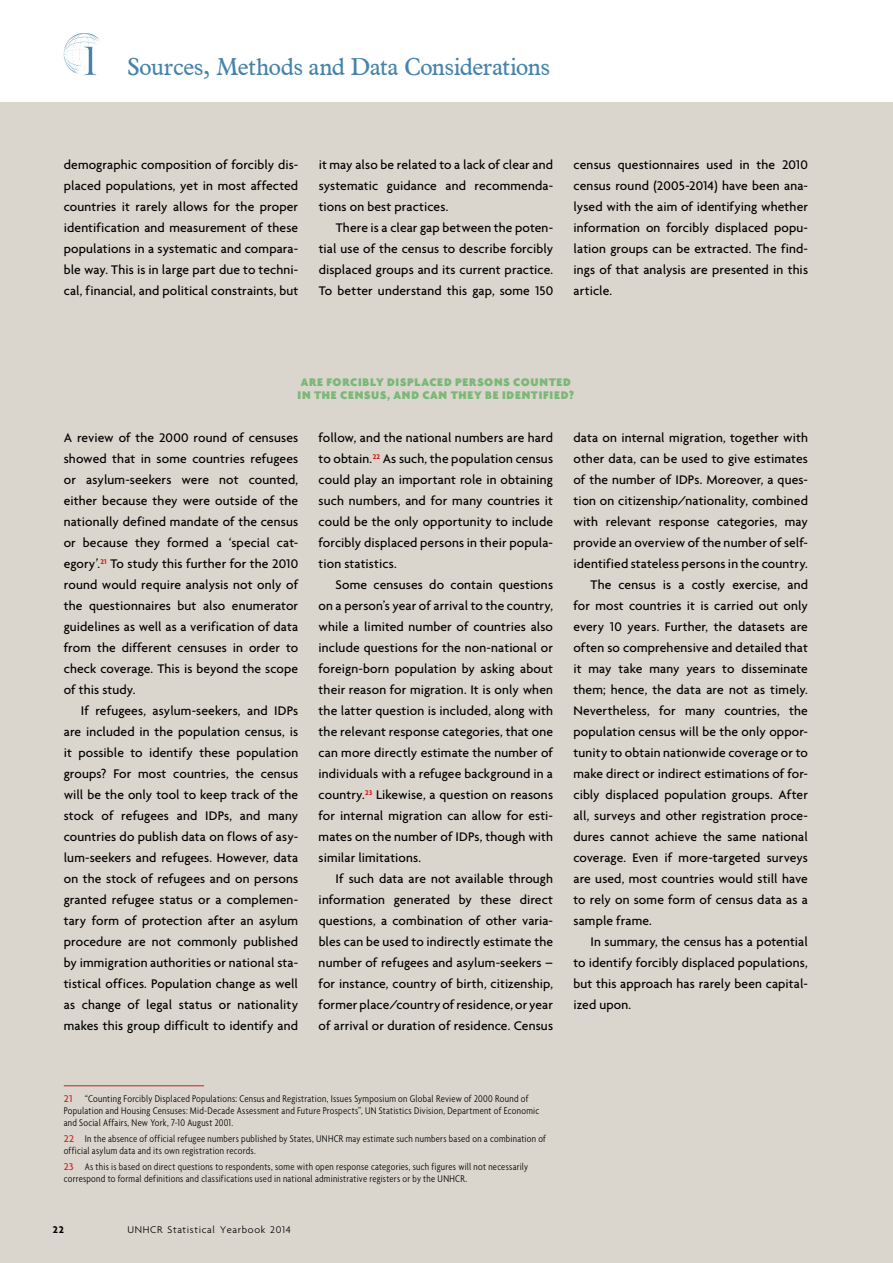
<style>
.page{position:relative;width:893px;height:1263px;background:#fff}
.page>*{position:absolute;margin:0;border:0;box-sizing:border-box;transform-origin:0 0}
.t1{font:24px "News Plantin";letter-spacing:-.005em;color:#4683aa}
.t2{font:500 13.5px/21px "Agenda";letter-spacing:.01em;color:#000;text-align:justify}
.t3{font:900 12px/13.5px "Agenda";letter-spacing:.065em;color:#7ab877}
.t4{font:300 condensed 10.5px/12px "Agenda";letter-spacing:.025em;color:#000}
.t5{font:300 10.5px "Agenda";letter-spacing:.06em;color:#000}
.t6{font:700 10.5px "Agenda";color:#000}
.s1{font-weight:500;font-stretch:normal;color:#d71920}
</style>
<div class="page">
<div style="left:0;top:102px;width:893px;height:1161px;background:#dbd6cd"></div>
<hr style="left:64px;top:1085px;width:140px;height:1px;background:#d71920">
<svg style="left:64px;top:33px;width:36px;height:42px"></svg>
<h1 class="t1" style="left:127px;top:52px;width:424px">Sources, Methods and Data Considerations</h1>
<p class="t2" style="left:64px;top:154px;width:236px">demographic composition of forcibly dis&shy;placed populations, yet in most affected countries it rarely allows for the proper identification and measurement of these populations in a systematic and compara&shy;ble way. This is in large part due to techni&shy;cal, financial, and political constraints, but</p>
<p class="t2" style="left:319px;top:154px;width:236px">it may also be related to a lack of clear and systematic guidance and recommenda&shy;tions on best practices.</p>
<p class="t2" style="left:319px;top:217px;width:236px;text-indent:17px">There is a clear gap between the poten&shy;tial use of the census to describe forcibly displaced groups and its current practice.<br>To better understand this gap, some 150</p>
<p class="t2" style="left:574px;top:154px;width:236px">census questionnaires used in the 2010 census round (2005-2014) have been ana&shy;lysed with the aim of identifying whether information on forcibly displaced popu&shy;lation groups can be extracted. The find&shy;ings of that analysis are presented in this article.</p>
<p class="t3" style="left:298px;top:375px;width:278px">ARE FORCIBLY DISPLACED PERSONS COUNTED<br>IN THE CENSUS, AND CAN THEY BE IDENTIFIED?</p>
<p class="t2" style="left:64px;top:427px;width:236px">A review of the 2000 round of censuses showed that in some countries refugees or asylum-seekers were not counted, either because they were outside of the nationally defined mandate of the census or because they formed a ‘special cat&shy;egory’.<sup>21</sup> To study this further for the 2010 round would require analysis not only of the questionnaires but also enumerator guidelines as well as a verification of data from the different censuses in order to check coverage. This is beyond the scope of this study.</p>
<p class="t2" style="left:64px;top:700px;width:236px;text-indent:17px">If refugees, asylum-seekers, and IDPs are included in the population census, is it possible to identify these population groups? For most countries, the census will be the only tool to keep track of the stock of refugees and IDPs, and many countries do publish data on flows of asy&shy;lum-seekers and refugees. However, data on the stock of refugees and on persons granted refugee status or a complemen&shy;tary form of protection after an asylum procedure are not commonly published by immigration authorities or national sta&shy;tistical offices. Population change as well as change of legal status or nationality makes this group difficult to identify and</p>
<p class="t2" style="left:573px;top:427px;width:236px">data on internal migration, together with</p>
<p class="t2" style="left:573px;top:448px;width:236px">other data, can be used to give estimates</p>
<p class="t2" style="left:573px;top:469px;width:236px">of the number of IDPs. Moreover, a ques-</p>
<p class="t2" style="left:573px;top:490px;width:236px">tion on citizenship/nationality, combined</p>
<p class="t2" style="left:573px;top:511px;width:236px">with relevant response categories, may</p>
<p class="t2" style="left:573px;top:532px;width:236px">provide an overview of the number of self-</p>
<p class="t2" style="left:573px;top:553px;width:236px">identified stateless persons in the country.</p>
<p class="t2" style="left:590px;top:574px;width:219px">The census is a costly exercise, and</p>
<p class="t2" style="left:573px;top:595px;width:236px">for most countries it is carried out only</p>
<p class="t2" style="left:573px;top:616px;width:236px">every 10 years. Further, the datasets are</p>
<p class="t2" style="left:573px;top:637px;width:236px">often so comprehensive and detailed that</p>
<p class="t2" style="left:573px;top:658px;width:236px">it may take many years to disseminate</p>
<p class="t2" style="left:573px;top:679px;width:236px">them; hence, the data are not as timely.</p>
<p class="t2" style="left:573px;top:700px;width:236px">Nevertheless, for many countries, the</p>
<p class="t2" style="left:573px;top:721px;width:236px">population census will be the only oppor-</p>
<p class="t2" style="left:573px;top:742px;width:236px">tunity to obtain nationwide coverage or to</p>
<p class="t2" style="left:573px;top:763px;width:236px">make direct or indirect estimations of for-</p>
<p class="t2" style="left:573px;top:784px;width:236px">cibly displaced population groups. After</p>
<p class="t2" style="left:573px;top:805px;width:236px">all, surveys and other registration proce-</p>
<p class="t2" style="left:573px;top:826px;width:236px">dures cannot achieve the same national</p>
<p class="t2" style="left:573px;top:847px;width:236px">coverage. Even if more-targeted surveys</p>
<p class="t2" style="left:573px;top:868px;width:236px">are used, most countries would still have</p>
<p class="t2" style="left:573px;top:889px;width:236px">to rely on some form of census data as a</p>
<p class="t2" style="left:573px;top:910px;width:80px">sample frame.</p>
<p class="t2" style="left:590px;top:931px;width:219px">In summary, the census has a potential</p>
<p class="t2" style="left:573px;top:952px;width:236px">to identify forcibly displaced populations,</p>
<p class="t2" style="left:573px;top:973px;width:236px">but this approach has rarely been capital-</p>
<p class="t2" style="left:573px;top:994px;width:59px">ized upon.</p>
<p class="t2" style="left:319px;top:427px;width:236px">follow, and the national numbers are hard to obtain.<sup>22</sup> As such, the population census could play an important role in obtaining such numbers, and for many countries it could be the only opportunity to include forcibly displaced persons in their popula&shy;tion statistics.</p>
<p class="t2" style="left:319px;top:574px;width:236px;text-indent:17px">Some censuses do contain questions on a person’s year of arrival to the country, while a limited number of countries also include questions for the non-national or foreign-born population by asking about their reason for migration. It is only when the latter question is included, along with the relevant response categories, that one can more directly estimate the number of individuals with a refugee background in a country.<sup>23</sup> Likewise, a question on reasons for internal migration can allow for esti&shy;mates on the number of IDPs, though with similar limitations.</p>
<p class="t2" style="left:319px;top:868px;width:236px;text-indent:17px">If such data are not available through information generated by these direct questions, a combination of other varia&shy;bles can be used to indirectly estimate the number of refugees and asylum-seekers – for instance, country of birth, citizenship, former place/country ofresidence, or year of arrival or duration of residence. Census</p>
<p class="t4" style="left:64px;top:1092px;width:477px"><span class="s1">21</span> “Counting Forcibly Displaced Populations: Census and Registration, Issues Symposium on Global Review of 2000 Round of<br>Population and Housing Censuses: Mid-Decade Assessment and Future Prospects”, UN Statistics Division, Department of Economic and Social Affairs, New York, 7-10 August 2001.</p>
<p class="t4" style="left:64px;top:1132px;width:484px"><span class="s1">22</span> In the absence of official refugee numbers published by States, UNHCR may estimate such numbers based on a combination of official asylum data and its own registration records.</p>
<p class="t4" style="left:64px;top:1161px;width:466px"><span class="s1">23</span> As this is based on direct questions to respondents, some with open response categories, such figures will not necessarily correspond to formal definitions and classifications used in national administrative registers or by the UNHCR.</p>
<p class="t6" style="left:53px;top:1223px;width:12px">22</p>
<p class="t5" style="left:128px;top:1224px;width:165px">UNHCR Statistical Yearbook 2014</p>
</div>
